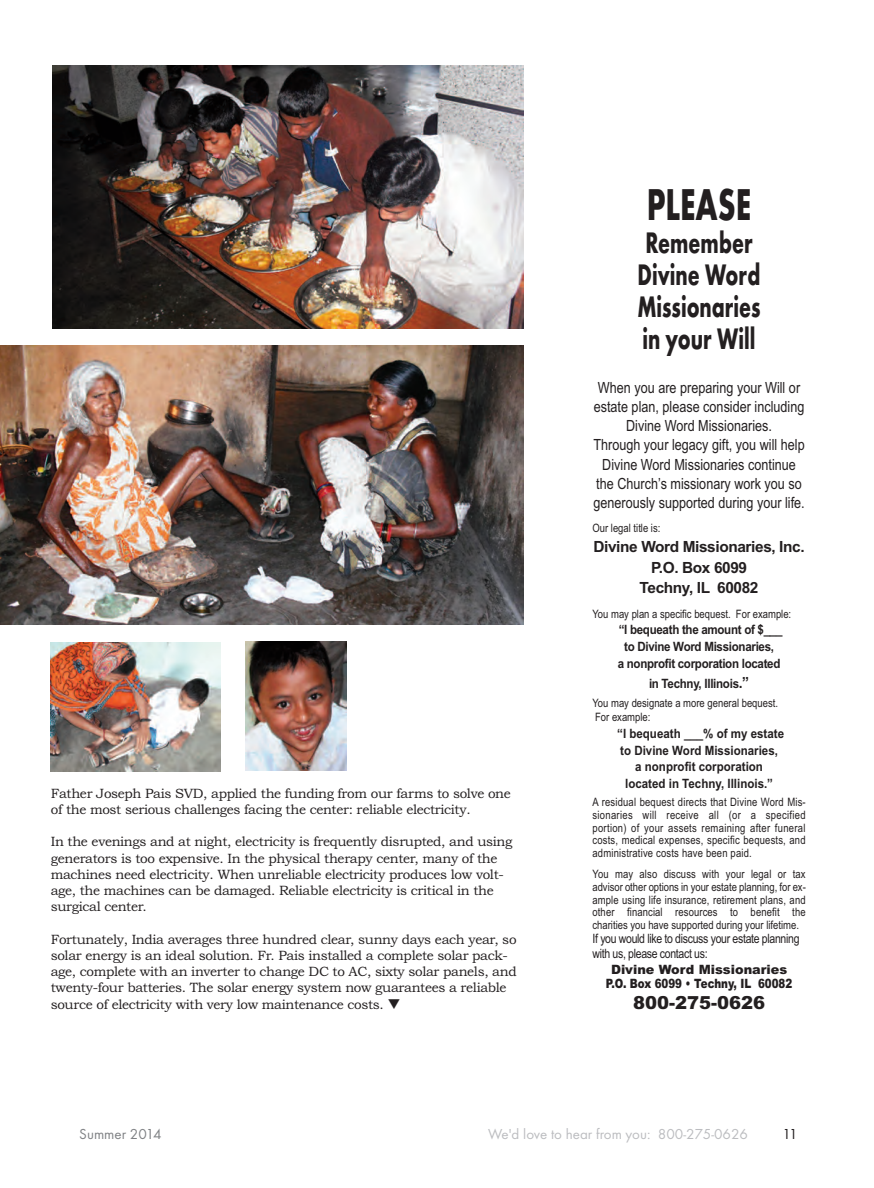
<style>
.page{position:relative;width:874px;height:1188px;background:#fff}
.page>*{position:absolute;margin:0;border:0;box-sizing:border-box;transform-origin:0 0}
.t1{font:700 46.2px "Futura T";color:#231f20;scale:.68 1}
.t2{font:700 30.75px/32.1px "Futura T";color:#231f20;scale:.68 1}
.t3{font:900 18px "Arial";color:#231f20}
.t4{font:15.45px/19.2px "Arial Narrow";color:#231f20;text-align:center}
.t5{font:700 15.45px/20.5px "Arial";letter-spacing:-.025em;color:#231f20;text-align:center}
.t6{font:15px "Futura T";color:#bcbdc0}
.t7{font:15px "Futura T";color:#808285}
.t8{font:15px "Futura T";color:#231f20}
.t9{font:13.5px/16.2px "Bookman Old Style";letter-spacing:-.025em;color:#231f20}
.t10{font:700 12.9px/16.6px "Arial";letter-spacing:-.025em;color:#231f20;text-align:center;scale:.9 1}
.t11{font:700 12.9px/16.6px "Arial";color:#231f20;text-align:center;scale:.9 1}
.t12{font:12.9px/14.1px "Arial Narrow";letter-spacing:-.025em;color:#231f20}
.t13{font:900 12.9px/14.1px "Arial";color:#231f20;text-align:center}
.t14{font:11.55px/12.9px "Arial Narrow";color:#231f20;text-align:justify}
.s1{font-size:15.45px}
</style>
<div class="page">
<img style="left:0;top:345px;width:523px;height:279px">
<img style="left:52px;top:66px;width:471px;height:262px">
<img style="left:51px;top:642px;width:169px;height:129px">
<img style="left:246px;top:641px;width:100px;height:129px">
<p class="t9" style="left:51px;top:784px;width:461px">Father Joseph Pais SVD, applied the funding from our farms to solve one of the most serious challenges facing the center: reliable electricity.</p>
<p class="t9" style="left:51px;top:833px;width:463px">In the evenings and at night, electricity is frequently disrupted, and using generators is too expensive. In the physical therapy center, many of the machines need electricity. When unreliable electricity produces low volt&shy;age, the machines can be damaged. Reliable electricity is critical in the surgical center.</p>
<p class="t9" style="left:51px;top:930px;width:467px">Fortunately, India averages three hundred clear, sunny days each year, so solar energy is an ideal solution. Fr. Pais installed a complete solar pack&shy;age, complete with an inverter to change DC to AC, sixty solar panels, and twenty-four batteries. The solar energy system now guarantees a reliable source of electricity with very low maintenance costs. ❑</p>
<h1 class="t1" style="left:647px;top:177px;width:155px">PLEASE</h1>
<h2 class="t2" style="left:637px;top:226px;width:183px">Remember<br>Divine Word<br>Missionaries in your Will</h2>
<p class="t4" style="left:593px;top:377px;width:213px">When you are preparing your Will or estate plan, please consider including Divine Word Missionaries.<br>Through your legacy gift, you will help Divine Word Missionaries continue the Church’s missionary work you so generously supported during your life.</p>
<p class="t14" style="left:592px;top:521px;width:69px">Our legal title is:</p>
<p class="t5" style="left:593px;top:536px;width:213px">Divine Word Missionaries, Inc.<br>P.O. Box 6099<br>Techny, IL 60082</p>
<p class="t14" style="left:592px;top:607px;width:200px">You may plan a specific bequest. For example:</p>
<p class="t10" style="left:618px;top:621px;width:184px">“I bequeath the amount of $___ to Divine Word Missionaries,<br>a nonprofit corporation located</p>
<p class="t10" style="left:649px;top:675px;width:113px">in Techny, Illinois<span class="s1">.”</span></p>
<p class="t14" style="left:592px;top:696px;width:187px;line-height:13.8px">You may designate a more general bequest.<br>For example:</p>
<p class="t11" style="left:617px;top:724px;width:187px">“I bequeath ___% of my estate to Divine Word Missionaries, a nonprofit corporation located in Techny, Illinois.”</p>
<p class="t14" style="left:592px;top:795px;width:215px">A residual bequest directs that Divine Word Mis&shy;sionaries will receive all (or a specified portion) of your assets remaining after funeral costs, medical expenses, specific bequests, and administrative costs have been paid.</p>
<p class="t14" style="left:592px;top:867px;width:215px">You may also discuss with your legal or tax advisor other options in your estate planning, for ex&shy;ample using life insurance, retirement plans, and other financial resources to benefit the charities you have supported during your lifetime.</p>
<p class="t12" style="left:592px;top:931px;width:208px">If you would like to discuss your estate planning with us, please contact us:</p>
<p class="t13" style="left:606px;top:962px;width:188px">Divine Word Missionaries<br>P.O. Box 6099 • Techny, IL 60082</p>
<h3 class="t3" style="left:633px;top:991px;width:133px">800-275-0626</h3>
<p class="t7" style="left:79px;top:1124px;width:84px">Summer 2014</p>
<p class="t6" style="left:488px;top:1124px;width:262px">We'd love to hear from you: 800-275-0626</p>
<p class="t8" style="left:782px;top:1125px;width:16px">11</p>
</div>
